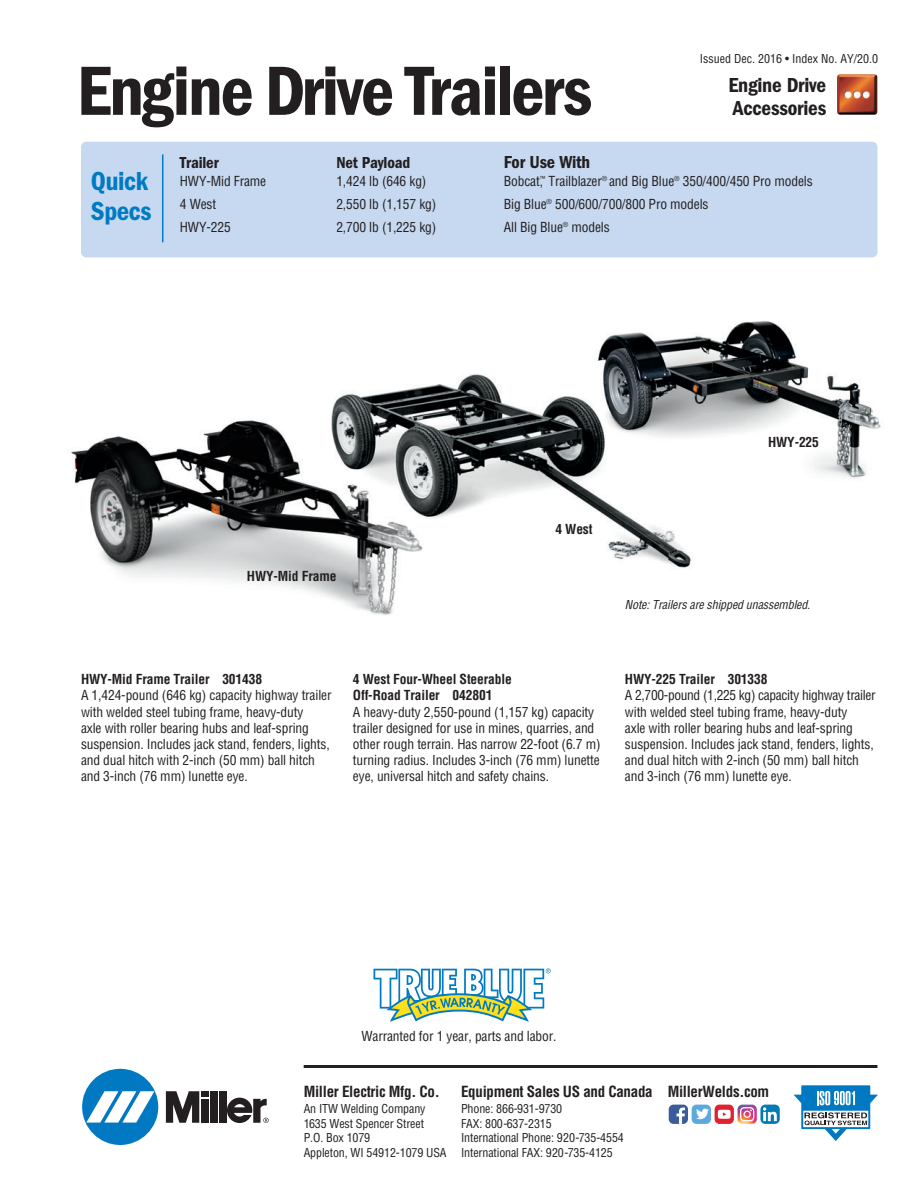
<style>
.page{position:relative;width:918px;height:1188px;background:#fff}
.page>*{position:absolute;margin:0;border:0;box-sizing:border-box;transform-origin:0 0}
.t1{font:72px "ITC Franklin Gothic Std Dm Cd";letter-spacing:-.025em;color:#231f20}
.t2{font:27px/30px "ITC Franklin Gothic Std Dm Cd";letter-spacing:-.015em;color:#007bc3}
.t3{font:21px/22.5px "ITC Franklin Gothic Std Dm Cd";letter-spacing:-.01em;color:#231f20}
.t4{font:18px "ITC Franklin Gothic Std Dm Cd";letter-spacing:-.01em;color:#231f20}
.t5{font:16.5px "ITC Franklin Gothic Std Dm Cd";letter-spacing:-.01em;color:#231f20}
.t6{font:700 condensed 15px "Helvetica";letter-spacing:-.02em;color:#231f20}
.t7{font:condensed 13.5px/16.2px "Helvetica";letter-spacing:-.01em;color:#231f20}
.t8{font:700 condensed 13.5px/16.2px "Helvetica";letter-spacing:-.01em;color:#231f20}
.t9{font:condensed 12px/14.4px "Helvetica";letter-spacing:-.01em;color:#231f20}
.t10{font:italic condensed 12px "Helvetica";color:#231f20}
</style>
<div class="page">
<img style="left:598px;top:321px;width:283px;height:158px">
<svg style="left:596px;top:355px;width:112px;height:124px"></svg>
<img style="left:335px;top:362px;width:365px;height:206px">
<div style="left:81px;top:142px;width:797px;height:115px;background:#c6d9f0;border-radius:5px"></div>
<hr style="left:304px;top:1065px;width:573px;height:3px;background:#231f20">
<svg style="left:374px;top:968px;width:177px;height:54px"></svg>
<hr style="left:162px;top:154px;width:1px;height:88px;background:#007bc3">
<div style="left:82px;top:1069px;width:76px;height:76px;background:#0079c2;border-radius:50%"></div>
<svg style="left:86px;top:1091px;width:68px;height:32px"></svg>
<div style="left:210px;top:1091px;width:7px;height:32px;background:#231f20"></div>
<div style="left:219px;top:1091px;width:7px;height:32px;background:#231f20"></div>
<div style="left:201px;top:1091px;width:7px;height:6px;background:#231f20"></div>
<div style="left:201px;top:1099px;width:7px;height:24px;background:#231f20"></div>
<svg style="left:166px;top:1091px;width:33px;height:32px"></svg>
<svg style="left:227px;top:1098px;width:42px;height:25px"></svg>
<svg style="left:794px;top:1085px;width:84px;height:56px"></svg>
<div style="left:760px;top:1105px;width:20px;height:19px;background:#007bb6;border-radius:5px"></div>
<svg style="left:763px;top:1107px;width:14px;height:14px"></svg>
<div style="left:692px;top:1105px;width:19px;height:19px;background:#5ca9dc;border-radius:5px"></div>
<svg style="left:696px;top:1109px;width:13px;height:10px"></svg>
<div style="left:715px;top:1105px;width:19px;height:19px;background:#df2130;border-radius:5px"></div>
<svg style="left:718px;top:1110px;width:13px;height:9px"></svg>
<div style="left:669px;top:1105px;width:19px;height:19px;background:#3b5b9b;border-radius:5px"></div>
<svg style="left:677px;top:1108px;width:8px;height:16px"></svg>
<img style="left:738px;top:1105px;width:19px;height:19px;border-radius:5px">
<svg style="left:740px;top:1107px;width:14px;height:14px"></svg>
<img style="left:837px;top:74px;width:40px;height:41px">
<img style="left:71px;top:402px;width:369px;height:213px">
<p class="t9" style="left:700px;top:52px;width:180px">Issued Dec. 2016 • Index No. AY/20.0</p>
<h1 class="t1" style="left:77px;top:63px;width:517px">Engine Drive Trailers</h1>
<h3 class="t3" style="left:728px;top:75px;width:99px">Engine Drive<br>Accessories</h3>
<h2 class="t2" style="left:91px;top:168px;width:62px">Quick<br>Specs</h2>
<p class="t5" style="left:180px;top:156px;width:40px">Trailer</p>
<p class="t5" style="left:336px;top:156px;width:75px">Net Payload</p>
<h3 class="t4" style="left:504px;top:155px;width:88px">For Use With</h3>
<p class="t7" style="left:180px;top:174px;width:88px">HWY-Mid Frame</p>
<p class="t7" style="left:336px;top:174px;width:92px">1,424 lb (646 kg)</p>
<p class="t7" style="left:504px;top:174px;width:310px">Bobcat,<sup>™</sup> Trailblazer<sup>®</sup> and Big Blue<sup>®</sup> 350/400/450 Pro models</p>
<p class="t7" style="left:180px;top:197px;width:38px">4 West</p>
<p class="t7" style="left:336px;top:197px;width:101px">2,550 lb (1,157 kg)</p>
<p class="t7" style="left:504px;top:197px;width:206px">Big Blue<sup>®</sup> 500/600/700/800 Pro models</p>
<p class="t7" style="left:180px;top:220px;width:52px">HWY-225</p>
<p class="t7" style="left:336px;top:220px;width:101px">2,700 lb (1,225 kg)</p>
<p class="t7" style="left:504px;top:220px;width:108px">All Big Blue<sup>®</sup> models</p>
<p class="t8" style="left:247px;top:569px;width:91px">HWY-Mid Frame</p>
<p class="t8" style="left:555px;top:522px;width:39px">4 West</p>
<p class="t8" style="left:768px;top:435px;width:52px">HWY-225</p>
<p class="t10" style="left:625px;top:600px;width:189px">Note:Trailers are shipped unassembled.</p>
<p class="t8" style="left:81px;top:672px;width:183px">HWY-Mid Frame Trailer 301438</p>
<p class="t7" style="left:81px;top:688px;width:252px">A 1,424-pound (646 kg) capacity highway trailer with welded steel tubing frame, heavy-duty<br>axle with roller bearing hubs and leaf-spring suspension. Includes jack stand, fenders, lights, and dual hitch with 2-inch (50 mm) ball hitch and 3-inch (76 mm) lunette eye.</p>
<p class="t8" style="left:353px;top:672px;width:160px">4 West Four-Wheel Steerable<br>Off-Road Trailer 042801</p>
<p class="t7" style="left:353px;top:705px;width:249px">A heavy-duty 2,550-pound (1,157 kg) capacity trailer designed for use in mines, quarries, and other rough terrain. Has narrow 22-foot (6.7 m) turning radius. Includes 3-inch (76 mm) lunette eye, universal hitch and safety chains.</p>
<p class="t8" style="left:625px;top:672px;width:144px">HWY-225 Trailer 301338</p>
<p class="t7" style="left:625px;top:688px;width:252px">A 2,700-pound (1,225 kg) capacity highway trailer with welded steel tubing frame, heavy-duty<br>axle with roller bearing hubs and leaf-spring suspension. Includes jack stand, fenders, lights, and dual hitch with 2-inch (50 mm) ball hitch and 3-inch (76 mm) lunette eye.</p>
<p class="t7" style="left:361px;top:1029px;width:197px">Warranted for 1 year, parts and labor.</p>
<p class="t6" style="left:304px;top:1085px;width:138px">Miller Electric Mfg. Co.</p>
<p class="t9" style="left:304px;top:1103px;width:144px">An ITW Welding Company<br>1635 West Spencer Street<br>P.O. Box 1079<br>Appleton, WI 54912-1079 USA</p>
<p class="t6" style="left:461px;top:1085px;width:310px">Equipment Sales US and Canada MillerWelds.com</p>
<p class="t9" style="left:461px;top:1103px;width:164px">Phone: 866-931-9730<br>FAX: 800-637-2315<br>International Phone: 920-735-4554<br>International FAX: 920-735-4125</p>
</div>
